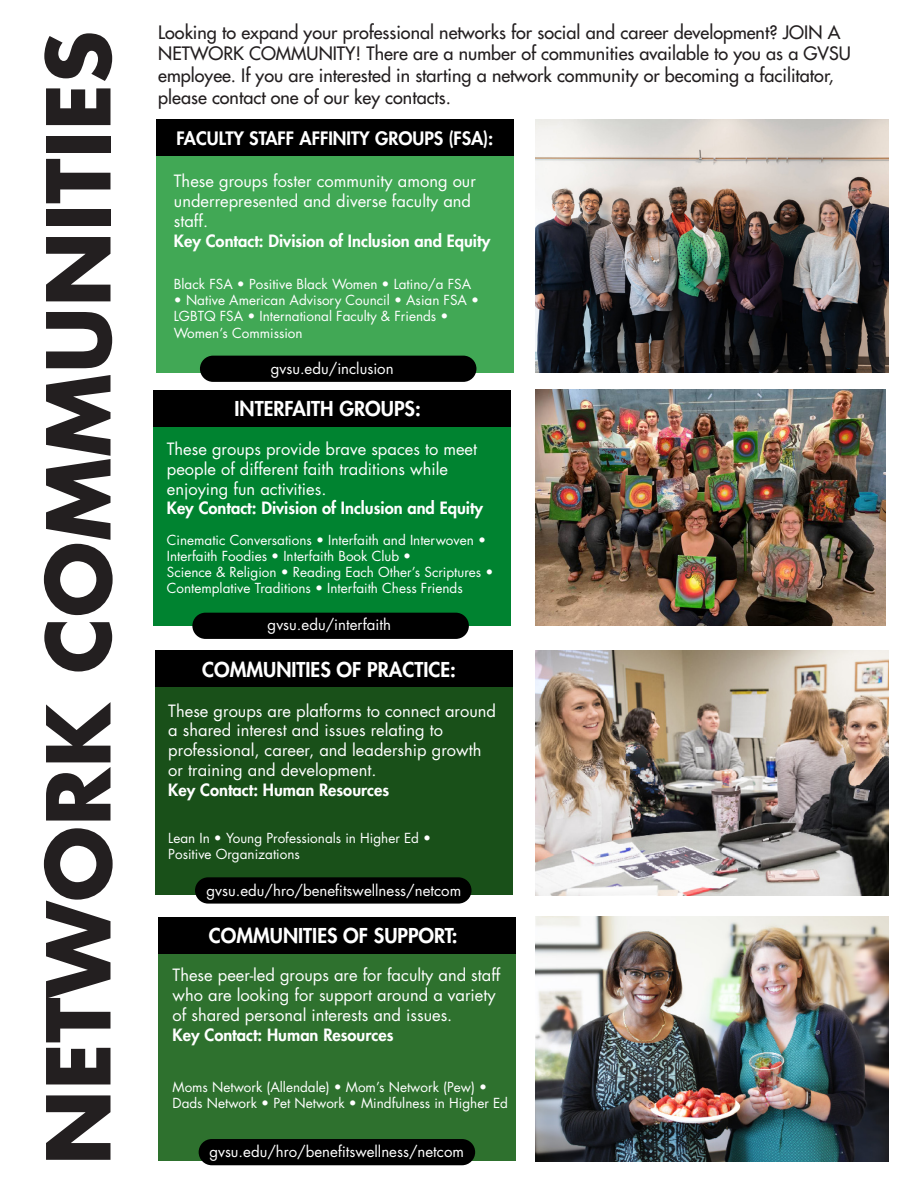
<style>
.page{position:relative;width:918px;height:1188px;background:#fff}
.page>*{position:absolute;margin:0;border:0;box-sizing:border-box;transform-origin:0 0}
.t1{font:700 85.5px "Futura Std";color:#231f20}
.t2{font:800 19.95px "Futura Std";color:#fff}
.t3{font:500 18px/21.6px "Futura Std";color:#231f20}
.t4{font:800 18px "Futura Std";color:#fff}
.t5{font:16.5px/19.8px "Futura Std";color:#fff}
.t6{font:800 16.5px "Futura Std";color:#fff}
.t7{font:15px "Futura Std";color:#fff}
.t8{font:13.5px/16.2px "Futura Std";color:#fff}
.s1{font-weight:800}
</style>
<div class="page">
<img style="left:536px;top:917px;width:352px;height:244px">
<div style="left:158px;top:954px;width:358px;height:207px;background:#2e712e"></div>
<div style="left:158px;top:917px;width:358px;height:37px;background:#000"></div>
<div style="left:199px;top:1139px;width:276px;height:26px;background:#000;border-radius:13px"></div>
<div style="left:156px;top:148px;width:358px;height:225px;background:#41a855"></div>
<img style="left:536px;top:119px;width:352px;height:254px">
<div style="left:157px;top:119px;width:357px;height:37px;background:#000"></div>
<div style="left:200px;top:356px;width:276px;height:26px;background:#000;border-radius:13px"></div>
<img style="left:536px;top:650px;width:352px;height:245px">
<div style="left:155px;top:687px;width:357px;height:208px;background:#195019"></div>
<div style="left:195px;top:877px;width:277px;height:27px;background:#000;border-radius:13px"></div>
<div style="left:155px;top:650px;width:357px;height:37px;background:#000"></div>
<img style="left:536px;top:390px;width:350px;height:236px">
<div style="left:154px;top:426px;width:357px;height:200px;background:#008330"></div>
<div style="left:192px;top:613px;width:277px;height:26px;background:#000;border-radius:13px"></div>
<div style="left:154px;top:390px;width:357px;height:36px;background:#000"></div>
<p class="t1" style="left:22px;top:1165px;width:1136px;rotate:-90deg">NETWORK COMMUNITIES</p>
<p class="t3" style="left:158px;top:21px;width:694px">Looking to expand your professional networks for social and career development? JOIN A NETWORK COMMUNITY! There are a number of communities available to you as a GVSU employee. If you are interested in starting a network community or becoming a facilitator, please contact one of our key contacts.</p>
<p class="t4" style="left:177px;top:127px;width:318px">FACULTY STAFF AFFINITY GROUPS (FSA):</p>
<p class="t5" style="left:174px;top:172px;width:318px">These groups foster community among our underrepresented and diverse faculty and staff.<br><span class="s1">Key Contact: Division of Inclusion and Equity</span></p>
<p class="t8" style="left:174px;top:276px;width:299px">Black FSA • Positive Black Women • Latino/a FSA</p>
<p class="t8" style="left:174px;top:292px;width:307px">• Native American Advisory Council • Asian FSA •<br>LGBTQ FSA • International Faculty &amp; Friends •<br>Women’s Commission</p>
<p class="t7" style="left:271px;top:359px;width:124px">gvsu.edu/inclusion</p>
<p class="t2" style="left:235px;top:396px;width:188px">INTERFAITH GROUPS:</p>
<p class="t5" style="left:167px;top:439px;width:312px">These groups provide brave spaces to meet people of different faith traditions while enjoying fun activities.</p>
<p class="t6" style="left:167px;top:498px;width:318px">Key Contact: Division of Inclusion and Equity</p>
<p class="t8" style="left:167px;top:532px;width:328px">Cinematic Conversations • Interfaith and Interwoven • Interfaith Foodies • Interfaith Book Club •<br>Science &amp; Religion • Reading Each Other’s Scriptures • Contemplative Traditions • Interfaith Chess Friends</p>
<p class="t7" style="left:268px;top:615px;width:125px">gvsu.edu/interfaith</p>
<p class="t2" style="left:202px;top:657px;width:255px">COMMUNITIES OF PRACTICE:</p>
<p class="t5" style="left:168px;top:701px;width:329px">These groups are platforms to connect around a shared interest and issues relating to professional, career, and leadership growth or training and development.<br><span class="s1">Key Contact: Human Resources</span></p>
<p class="t8" style="left:168px;top:830px;width:264px">Lean In • Young Professionals in Higher Ed •<br>Positive Organizations</p>
<p class="t7" style="left:207px;top:881px;width:256px">gvsu.edu/hro/benefitswellness/netcom</p>
<p class="t2" style="left:209px;top:923px;width:250px">COMMUNITIES OF SUPPORT:</p>
<p class="t5" style="left:173px;top:966px;width:329px">These peer-led groups are for faculty and staff who are looking for support around a variety of shared personal interests and issues.</p>
<p class="t6" style="left:173px;top:1024px;width:222px">Key Contact: Human Resources</p>
<p class="t8" style="left:173px;top:1079px;width:337px">Moms Network (Allendale) • Mom’s Network (Pew) •<br>Dads Network • Pet Network • Mindfulness in Higher Ed</p>
<p class="t7" style="left:209px;top:1142px;width:256px">gvsu.edu/hro/benefitswellness/netcom</p>
</div>
